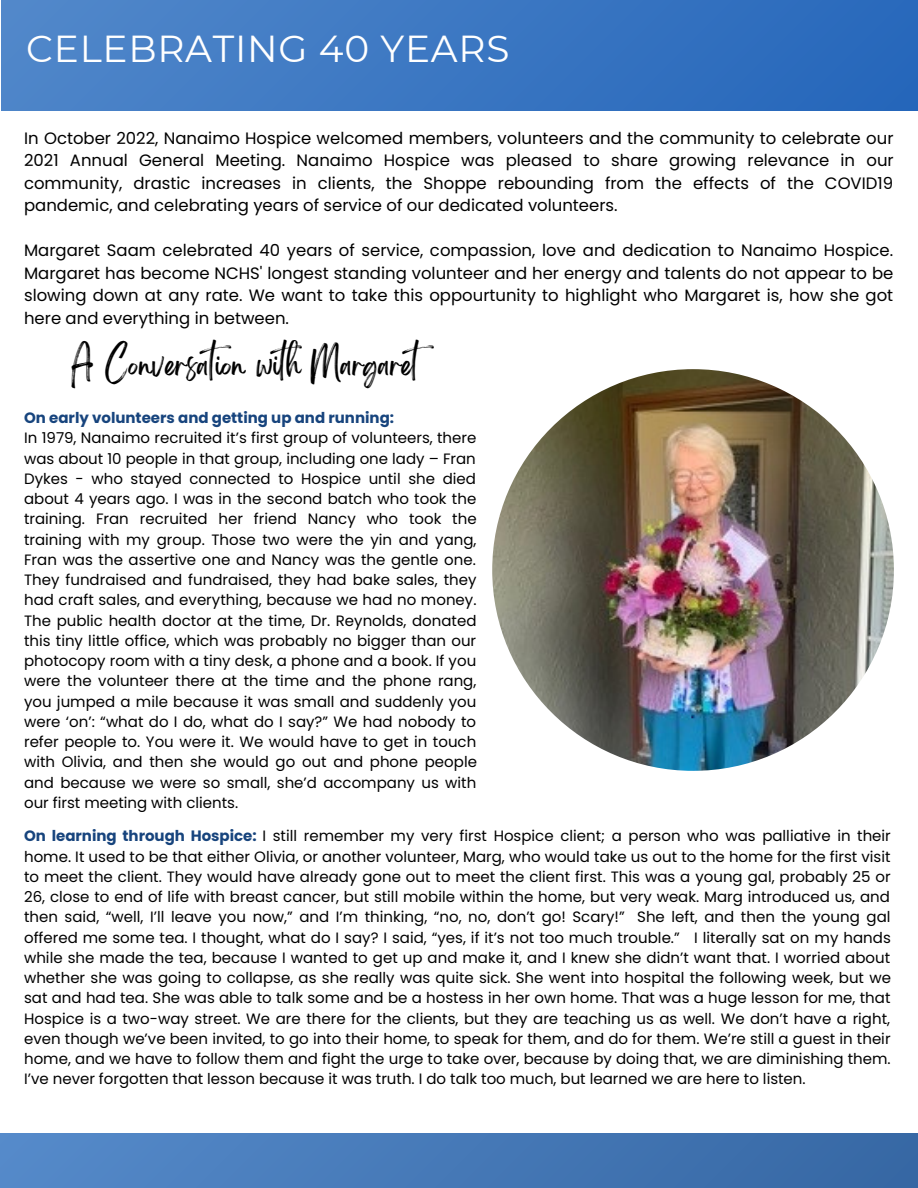
<style>
.page{position:relative;width:918px;height:1188px;background:#fff}
.page>*{position:absolute;margin:0;border:0;box-sizing:border-box;transform-origin:0 0}
.t1{font:37.5px "Montserrat";letter-spacing:.02em;color:#fff}
.t2{font:27px "Brightwall";color:#000}
.t3{font:16.5px/22.5px "Poppins";color:#000;text-align:justify}
.t4{font:15px/20.2px "Poppins";color:#000;text-align:justify}
.t5{font:700 15px "Poppins";color:#17447d}
.s1{font-weight:700;color:#17447d}
</style>
<div class="page">
<div style="left:1px;top:0;width:917px;height:110px;background:linear-gradient(to right,#5087ca,#2667bb)"></div>
<div style="left:0;top:1134px;width:917px;height:54px;background:linear-gradient(to right,#558aca,#3667a4)"></div>
<img style="left:492px;top:369px;width:402px;height:402px;border-radius:50%">
<h1 class="t1" style="left:26px;top:26px;width:485px">CELEBRATING 40 YEARS</h1>
<p class="t3" style="left:24px;top:127px;width:871px">In October 2022, Nanaimo Hospice welcomed members, volunteers and the community to celebrate our 2021 Annual General Meeting. Nanaimo Hospice was pleased to share growing relevance in our community, drastic increases in clients, the Shoppe rebounding from the effects of the COVID19 pandemic, and celebrating years of service of our dedicated volunteers.</p>
<p class="t3" style="left:24px;top:239px;width:871px">Margaret Saam celebrated 40 years of service, compassion, love and dedication to Nanaimo Hospice.<br>Margaret has become NCHS' longest standing volunteer and her energy and talents do not appear to be slowing down at any rate. We want to take this oppourtunity to highlight who Margaret is, how she got here and everything in between.</p>
<h2 class="t2" style="left:72px;top:355px;width:373px">A Conversation with Margaret</h2>
<p class="t5" style="left:24px;top:407px;width:372px">On early volunteers and getting up and running:</p>
<p class="t4" style="left:24px;top:428px;width:454px">In 1979, Nanaimo recruited it’s first group of volunteers, there was about 10 people in that group, including one lady – Fran Dykes - who stayed connected to Hospice until she died about 4 years ago. I was in the second batch who took the training. Fran recruited her friend Nancy who took the training with my group. Those two were the yin and yang, Fran was the assertive one and Nancy was the gentle one.<br>They fundraised and fundraised, they had bake sales, they had craft sales, and everything, because we had no money.<br>The public health doctor at the time, Dr. Reynolds, donated this tiny little office, which was probably no bigger than our photocopy room with a tiny desk, a phone and a book. If you were the volunteer there at the time and the phone rang, you jumped a mile because it was small and suddenly you were ‘on’: “what do I do, what do I say?” We had nobody to refer people to. You were it. We would have to get in touch with Olivia, and then she would go out and phone people and because we were so small, she’d accompany us with our first meeting with clients.</p>
<p class="t4" style="left:24px;top:826px;width:868px"><span class="s1">On learning through Hospice:</span> I still remember my very first Hospice client; a person who was palliative in their home. It used to be that either Olivia, or another volunteer, Marg, who would take us out to the home for the first visit to meet the client. They would have already gone out to meet the client first. This was a young gal, probably 25 or 26, close to end of life with breast cancer, but still mobile within the home, but very weak. Marg introduced us, and then said, “well, I’ll leave you now,” and I’m thinking, “no, no, don’t go! Scary!” She left, and then the young gal offered me some tea. I thought, what do I say? I said, “yes, if it’s not too much trouble.” I literally sat on my hands while she made the tea, because I wanted to get up and make it, and I knew she didn’t want that. I worried about whether she was going to collapse, as she really was quite sick. She went into hospital the following week, but we sat and had tea. She was able to talk some and be a hostess in her own home. That was a huge lesson for me, that Hospice is a two-way street. We are there for the clients, but they are teaching us as well. We don’t have a right, even though we’ve been invited, to go into their home, to speak for them, and do for them. We’re still a guest in their home, and we have to follow them and fight the urge to take over, because by doing that, we are diminishing them.<br>I’ve never forgotten that lesson because it was truth. I do talk too much, but learned we are here to listen.</p>
</div>
